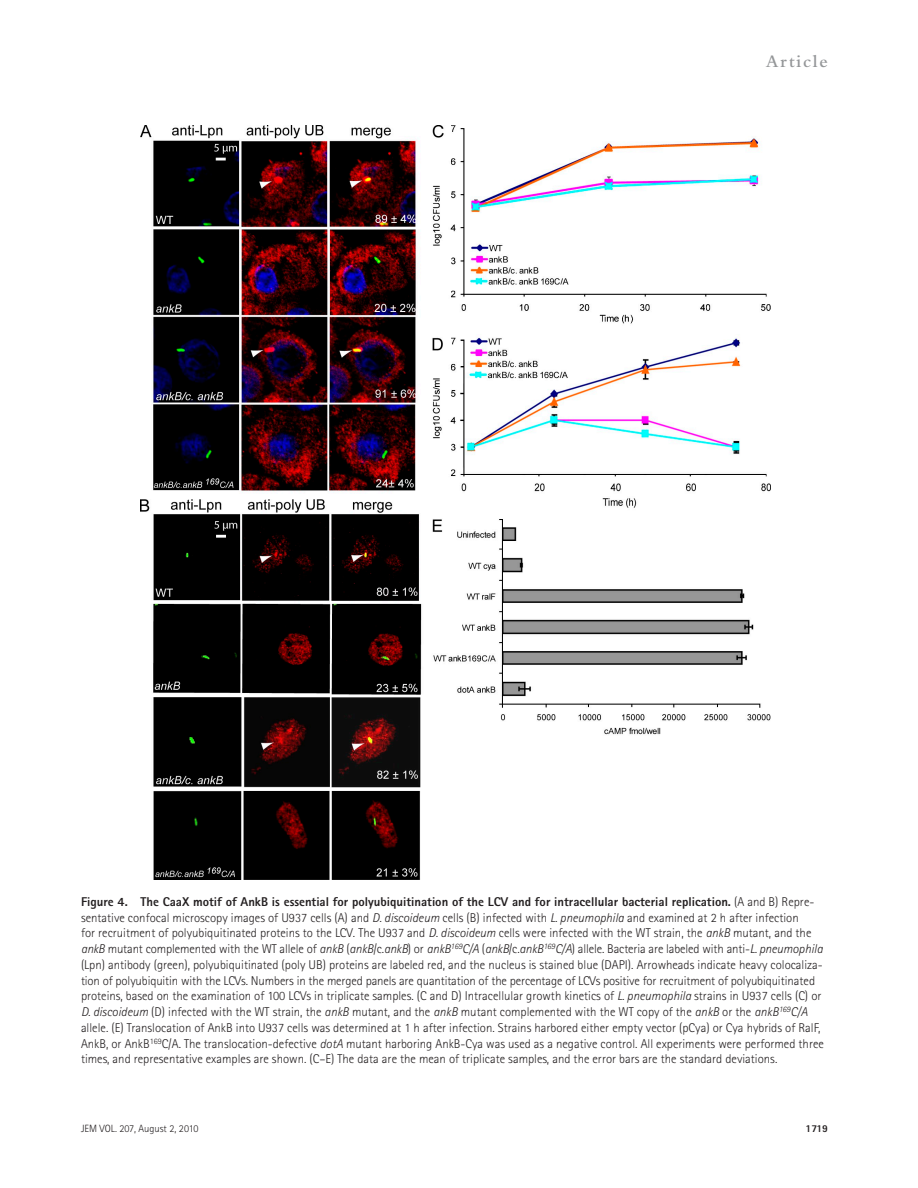
<style>
.page{position:relative;width:918px;height:1188px;background:#fff}
.page>*{position:absolute;margin:0;border:0;box-sizing:border-box;transform-origin:0 0}
.t1{font:600 18px "Bembo Std";letter-spacing:.1em;color:#949698}
.t2{font:300 12.75px/15.8px "Rotis Sans Serif Std";color:#231f20}
.t3{font:300 10.5px "Rotis Sans Serif Std";color:#231f20}
.t4{font:800 10.5px "Rotis Sans Serif Std";color:#231f20}
.s1{font-weight:800}
.s2{font-style:italic}
</style>
<div class="page">
<img style="left:140px;top:125px;width:630px;height:755px">
<h1 class="t1" style="left:766px;top:51px;width:64px">Article</h1>
<p class="t2" style="left:81px;top:894px;width:744px"><span class="s1">Figure 4. The CaaX motif of AnkB is essential for polyubiquitination of the LCV and for intracellular bacterial replication.</span> (A and B) Repre&shy;sentative confocal microscopy images of U937 cells (A) and <span class="s2">D. discoideum</span> cells (B) infected with <span class="s2">L. pneumophila</span> and examined at 2 h after infection<br>for recruitment of polyubiquitinated proteins to the LCV. The U937 and <span class="s2">D. discoideum</span> cells were infected with the WT strain, the <span class="s2">ankB</span> mutant, and the <span class="s2">ankB</span> mutant complemented with the WT allele of <span class="s2">ankB</span> (<span class="s2">ankB</span>/c.<span class="s2">ankB</span>) or <span class="s2">ankB</span><sup>169</sup><span class="s2">C/A</span> (<span class="s2">ankB</span>/c.<span class="s2">ankB</span><sup>169</sup><span class="s2">C/A</span>) allele. Bacteria are labeled with anti-<span class="s2">L. pneumophila </span>(Lpn) antibody (green), polyubiquitinated (poly UB) proteins are labeled red, and the nucleus is stained blue (DAPI). Arrowheads indicate heavy colocaliza&shy;tion of polyubiquitin with the LCVs. Numbers in the merged panels are quantitation of the percentage of LCVs positive for recruitment of polyubiquitinated proteins, based on the examination of 100 LCVs in triplicate samples. (C and D) Intracellular growth kinetics of <span class="s2">L. pneumophila</span> strains in U937 cells (C) or <span class="s2">D. discoideum</span> (D) infected with the WT strain, the <span class="s2">ankB</span> mutant, and the <span class="s2">ankB</span> mutant complemented with the WT copy of the <span class="s2">ankB</span> or the <span class="s2">ankB</span><sup>169</sup><span class="s2">C/A </span>allele. (E) Translocation of AnkB into U937 cells was determined at 1 h after infection. Strains harbored either empty vector (pCya) or Cya hybrids of RalF, AnkB, or AnkB<sup>169</sup>C/A. The translocation-defective <span class="s2">dotA</span> mutant harboring AnkB-Cya was used as a negative control. All experiments were performed three times, and representative examples are shown. (C–E) The data are the mean of triplicate samples, and the error bars are the standard deviations.</p>
<p class="t3" style="left:81px;top:1123px;width:119px">JEM VOL. 207, August 2, 2010</p>
<p class="t4" style="left:805px;top:1122px;width:24px">1719</p>
</div>
